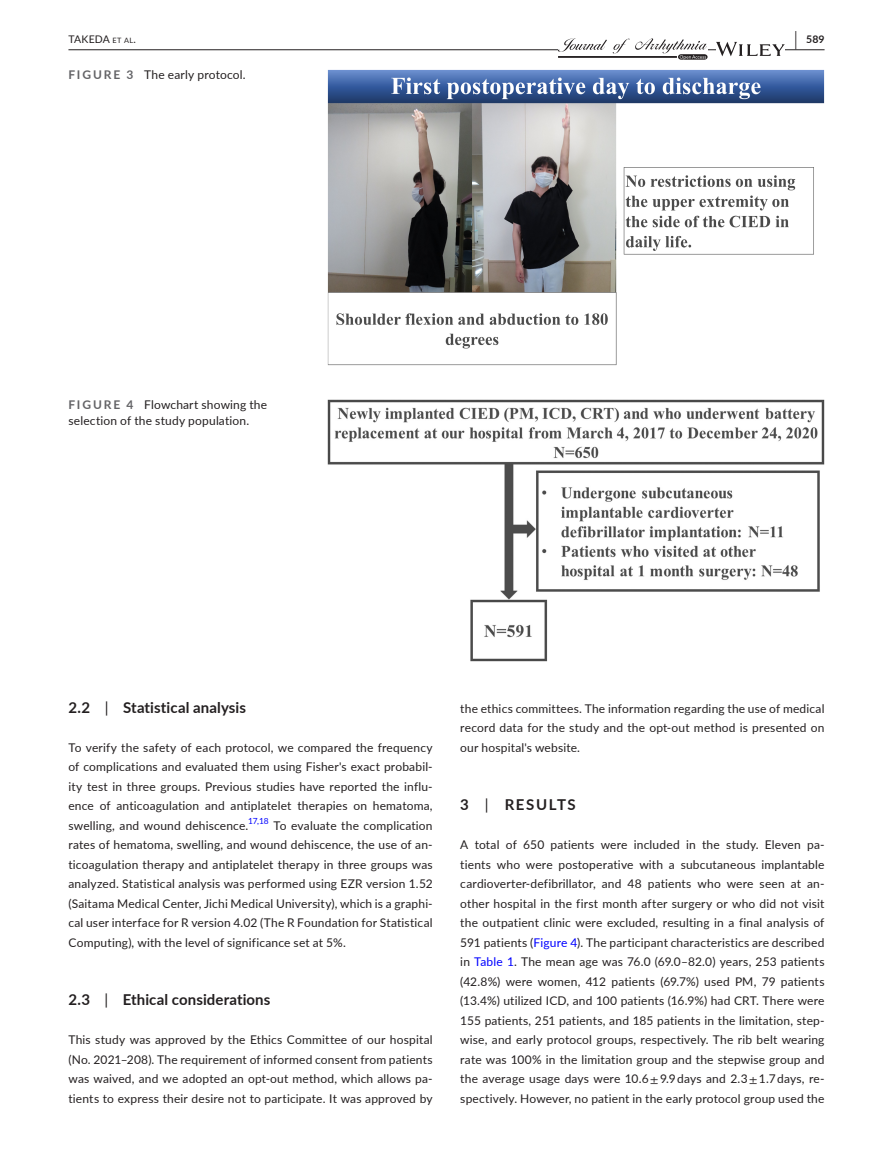
<style>
.page{position:relative;width:893px;height:1174px;background:#fff}
.page>*{position:absolute;margin:0;border:0;box-sizing:border-box;transform-origin:0 0}
.t1{font:700 15px "Lato";letter-spacing:.01em;color:#231f20}
.t2{font:700 15px "Lato";letter-spacing:.105em;color:#231f20}
.t3{font:12px/19.5px "Lato";letter-spacing:.015em;color:#231f20;text-align:justify}
.t4{font:10.5px "Lato";letter-spacing:.005em;color:#231f20}
.t5{font:700 10.5px "Lato";color:#231f20}
.s1{font-size:7.35px}
.s2{font-size:19.5px}
.s3{font-weight:700;color:#636366}
.s4{font-weight:400}
.s5{color:#00f}
.s6{font-family:"STIX"}
</style>
<div class="page">
<hr style="left:68px;top:49px;width:756px;height:1px;background:#231f20">
<svg style="left:558px;top:38px;width:150px;height:22px"></svg>
<svg style="left:716px;top:42px;width:69px;height:14px"></svg>
<img style="left:327px;top:69px;width:497px;height:296px">
<img style="left:327px;top:399px;width:497px;height:262px">
<p class="t4" style="left:68px;top:31px;width:69px">TAKEDA <span class="s1">et al</span>.</p>
<p class="t5" style="left:795px;top:31px;width:31px"><span class="s2">|</span> 589</p>
<p class="t3" style="left:68px;top:64px;width:179px"><span class="s3">FIGURE 3</span> The early protocol.</p>
<p class="t3" style="left:68px;top:396px;width:200px;line-height:16.5px"><span class="s3">FIGURE 4</span> Flowchart showing the selection of the study population.</p>
<p class="t1" style="left:68px;top:696px;width:179px">2.2 <span class="s4">|</span> Statistical analysis</p>
<p class="t3" style="left:68px;top:737px;width:366px">To verify the safety of each protocol, we compared the frequency of complications and evaluated them using Fisher's exact probabil&shy;ity test in three groups. Previous studies have reported the influ&shy;ence of anticoagulation and antiplatelet therapies on hematoma, swelling, and wound dehiscence.<sup>17,18</sup> To evaluate the complication rates of hematoma, swelling, and wound dehiscence, the use of an&shy;ticoagulation therapy and antiplatelet therapy in three groups was analyzed. Statistical analysis was performed using EZR version 1.52 (Saitama Medical Center, Jichi Medical University), which is a graphi&shy;cal user interface for R version 4.02 (The R Foundation for Statistical Computing), with the level of significance set at 5%.</p>
<p class="t1" style="left:68px;top:989px;width:203px">2.3 <span class="s4">|</span> Ethical considerations</p>
<p class="t3" style="left:68px;top:1029px;width:366px">This study was approved by the Ethics Committee of our hospital (No. 2021–208). The requirement of informed consent from patients was waived, and we adopted an opt-out method, which allows pa&shy;tients to express their desire not to participate. It was approved by</p>
<p class="t3" style="left:460px;top:698px;width:366px">the ethics committees. The information regarding the use of medical record data for the study and the opt-out method is presented on our hospital's website.</p>
<p class="t2" style="left:460px;top:794px;width:117px">3 <span class="s4">|</span> RESULTS</p>
<p class="t3" style="left:460px;top:834px;width:366px">A total of 650 patients were included in the study. Eleven pa&shy;tients who were postoperative with a subcutaneous implantable cardioverter-defibrillator, and 48 patients who were seen at an&shy;other hospital in the first month after surgery or who did not visit the outpatient clinic were excluded, resulting in a final analysis of 591 patients (<span class="s5">Figure 4</span>). The participant characteristics are described in <span class="s5">Table 1</span>. The mean age was 76.0 (69.0–82.0) years, 253 patients (42.8%) were women, 412 patients (69.7%) used PM, 79 patients (13.4%) utilized ICD, and 100 patients (16.9%) had CRT. There were 155 patients, 251 patients, and 185 patients in the limitation, step&shy;wise, and early protocol groups, respectively. The rib belt wearing rate was 100% in the limitation group and the stepwise group and the average usage days were 10.6 <span class="s6">±</span> 9.9 days and 2.3 <span class="s6">±</span> 1.7 days, re&shy;spectively. However, no patient in the early protocol group used the</p>
</div>
